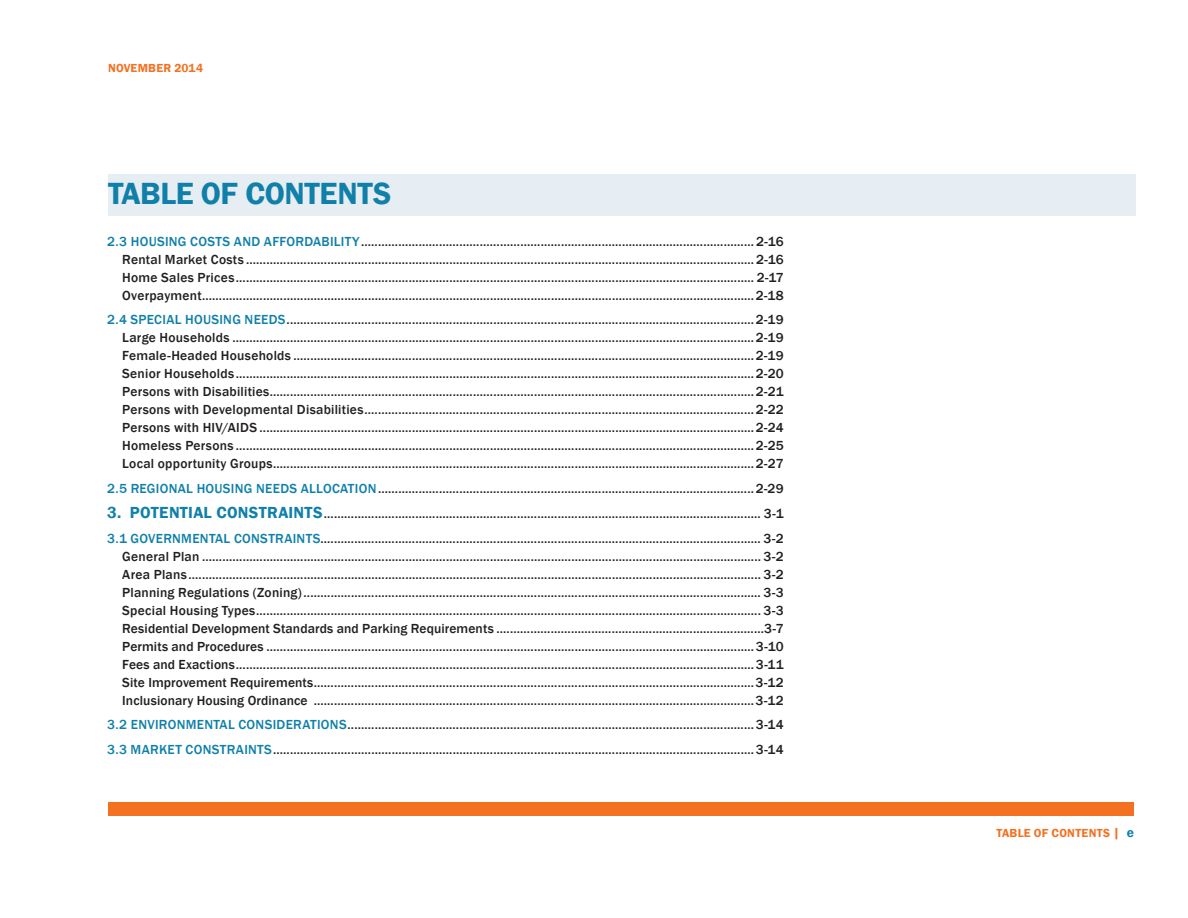
<style>
.page{position:relative;width:1188px;height:918px;background:#fff}
.page>*{position:absolute;margin:0;border:0;box-sizing:border-box;transform-origin:0 0}
.TOC-Title_Bar{font:600 31.5px "Franklin Gothic";letter-spacing:-.01em;color:#1080aa}
.TOC-Head_3{font:500 13.5px "Franklin Gothic";letter-spacing:.015em;color:#231f20}
.TOC-Section_Head{font:500 13.5px "Franklin Gothic";letter-spacing:.02em;color:#231f20}
.Running_Head-Chapter{font:600 12px "Franklin Gothic";letter-spacing:.02em;color:#f37121}
.s1{color:#1080aa}
.s2{font-weight:600;font-size:16.5px;color:#1080aa}
.s3{font-size:13.5px}
.s4{font-size:13.5px;color:#1080aa}
</style>
<div class="page">
<div style="left:108px;top:174px;width:1028px;height:42px;background:#e6edf3"></div>
<div style="left:108px;top:802px;width:1026px;height:14px;background:#f37121"></div>
<p class="Running_Head-Chapter" style="left:108px;top:61px;width:96px">NOVEMBER 2014</p>
<p class="TOC-Title_Bar" style="left:108px;top:174px;width:285px">TABLE OF CONTENTS</p>
<p class="TOC-Section_Head" style="left:107px;top:233px;width:678px"><span class="s1">2.3 HOUSING COSTS AND AFFORDABILITY</span>.................................................................................................................... 2-16</p>
<p class="TOC-Head_3" style="left:122px;top:251px;width:663px">Rental Market Costs ...................................................................................................................................................... 2-16</p>
<p class="TOC-Head_3" style="left:122px;top:269px;width:663px">Home Sales Prices......................................................................................................................................................... 2-17</p>
<p class="TOC-Head_3" style="left:122px;top:287px;width:663px">Overpayment...................................................................................................................................................................2-18</p>
<p class="TOC-Section_Head" style="left:107px;top:312px;width:678px"><span class="s1">2.4 SPECIAL HOUSING NEEDS</span>..........................................................................................................................................2-19</p>
<p class="TOC-Head_3" style="left:122px;top:330px;width:663px">Large Households ..........................................................................................................................................................2-19</p>
<p class="TOC-Head_3" style="left:122px;top:348px;width:663px">Female-Headed Households ........................................................................................................................................2-19</p>
<p class="TOC-Head_3" style="left:122px;top:366px;width:663px">Senior Households.........................................................................................................................................................2-20</p>
<p class="TOC-Head_3" style="left:122px;top:384px;width:663px">Persons with Disabilities...............................................................................................................................................2-21</p>
<p class="TOC-Head_3" style="left:122px;top:402px;width:663px">Persons with Developmental Disabilities...................................................................................................................2-22</p>
<p class="TOC-Head_3" style="left:122px;top:420px;width:663px">Persons with HIV/AIDS ..................................................................................................................................................2-24</p>
<p class="TOC-Head_3" style="left:122px;top:438px;width:663px">Homeless Persons .........................................................................................................................................................2-25</p>
<p class="TOC-Head_3" style="left:122px;top:456px;width:663px">Local opportunity Groups..............................................................................................................................................2-27</p>
<p class="TOC-Section_Head" style="left:107px;top:480px;width:678px"><span class="s1">2.5 REGIONAL HOUSING NEEDS ALLOCATION</span>...............................................................................................................2-29</p>
<p class="TOC-Section_Head" style="left:107px;top:505px;width:678px"><span class="s2">3. POTENTIAL CONSTRAINTS</span>................................................................................................................................. 3-1</p>
<p class="TOC-Section_Head" style="left:107px;top:530px;width:678px"><span class="s1">3.1 GOVERNMENTAL CONSTRAINTS</span>.................................................................................................................................. 3-2</p>
<p class="TOC-Head_3" style="left:122px;top:548px;width:663px">General Plan ..................................................................................................................................................................... 3-2</p>
<p class="TOC-Head_3" style="left:122px;top:566px;width:663px">Area Plans ......................................................................................................................................................................... 3-2</p>
<p class="TOC-Head_3" style="left:122px;top:584px;width:663px">Planning Regulations (Zoning)....................................................................................................................................... 3-3</p>
<p class="TOC-Head_3" style="left:122px;top:602px;width:663px">Special Housing Types..................................................................................................................................................... 3-3</p>
<p class="TOC-Head_3" style="left:122px;top:620px;width:663px">Residential Development Standards and Parking Requirements ...............................................................................3-7</p>
<p class="TOC-Head_3" style="left:122px;top:638px;width:663px">Permits and Procedures ................................................................................................................................................3-10</p>
<p class="TOC-Head_3" style="left:122px;top:656px;width:663px">Fees and Exactions.........................................................................................................................................................3-11</p>
<p class="TOC-Head_3" style="left:122px;top:674px;width:663px">Site Improvement Requirements..................................................................................................................................3-12</p>
<p class="TOC-Head_3" style="left:122px;top:692px;width:663px">Inclusionary Housing Ordinance ..................................................................................................................................3-12</p>
<p class="TOC-Section_Head" style="left:107px;top:717px;width:678px"><span class="s1">3.2 ENVIRONMENTAL CONSIDERATIONS</span>........................................................................................................................3-14</p>
<p class="TOC-Section_Head" style="left:107px;top:741px;width:678px"><span class="s1">3.3 MARKET CONSTRAINTS</span>..............................................................................................................................................3-14</p>
<p class="Running_Head-Chapter" style="left:996px;top:826px;width:139px">TABLE OF CONTENTS <span class="s3">|</span> <span class="s4">e</span></p>
</div>
